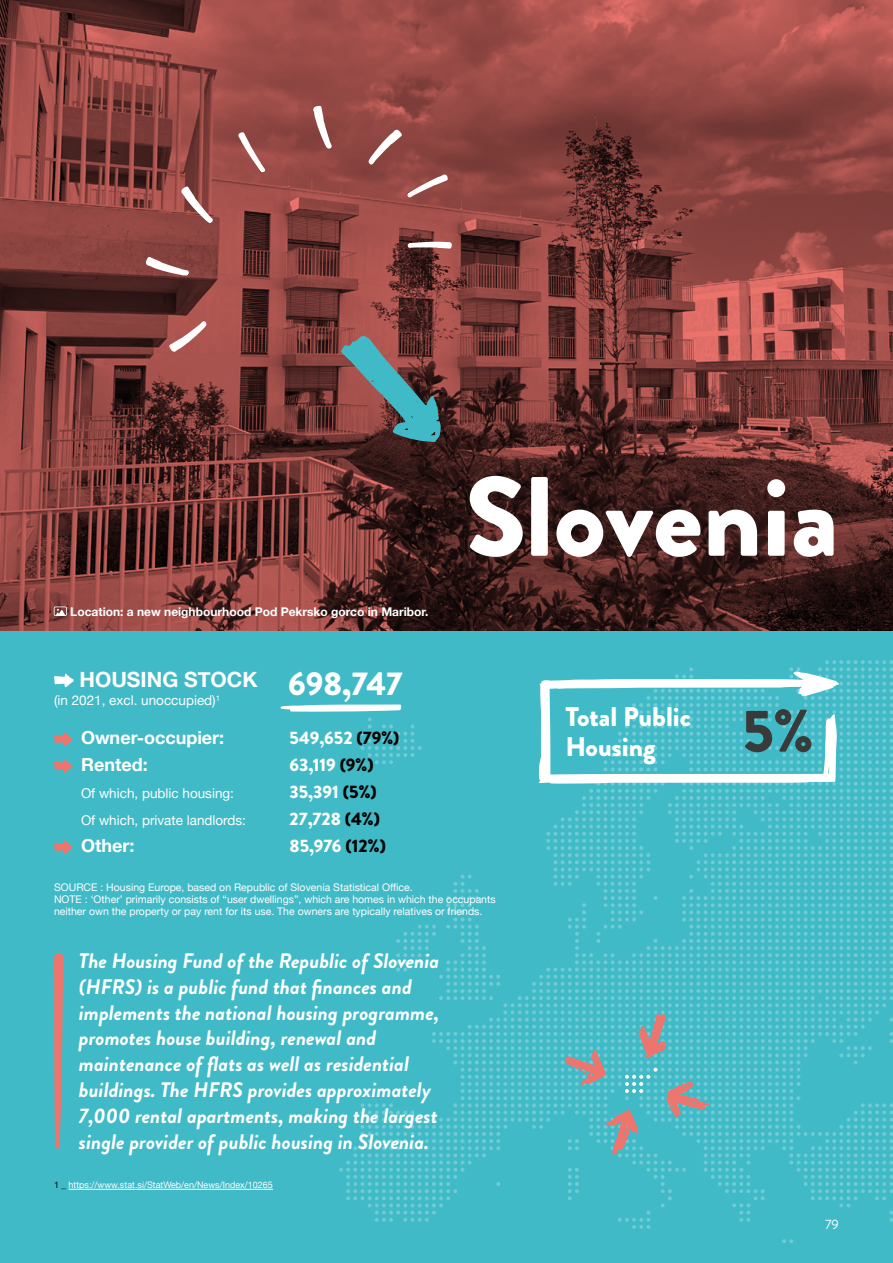
<style>
.page{position:relative;width:893px;height:1263px;background:#fff}
.page>*{position:absolute;margin:0;border:0;box-sizing:border-box;transform-origin:0 0}
.t1{font:900 112.5px "Brandon Grotesque";color:#fff}
.t2{font:900 60px "Brandon Grotesque";color:#393b3a}
.t3{font:900 33px "Brandon Grotesque";color:#fff}
.t4{font:900 27px/29.4px "Brandon Grotesque";color:#fff}
.t5{font:italic 700 21px/25.8px "Brandon Grotesque";color:#fff}
.t6{font:700 21px "Helvetica Neue";color:#fff}
.t7{font:900 18px "Brandon Grotesque";color:#fff}
.t8{font:700 18px "Helvetica Neue";color:#fff}
.t9{font:13.5px "Helvetica Neue";color:#fff}
.t10{font:13.5px "Brandon Grotesque";color:#fff}
.t11{font:700 12px "Helvetica Neue";color:#fff}
.t12{font:10.5px/12px "Helvetica Neue";color:#fff}
.t13{font:9px "Helvetica Neue";color:#fff}
.s1{color:#000}
</style>
<div class="page">
<div style="left:0;top:631px;width:893px;height:632px;background:#41bac7"></div>
<img style="left:0;top:0;width:893px;height:631px">
<svg style="left:782px;top:1239px;width:11px;height:4px"></svg>
<svg style="left:341px;top:336px;width:100px;height:106px"></svg>
<svg style="left:54px;top:673px;width:20px;height:14px"></svg>
<svg style="left:54px;top:732px;width:18px;height:14px"></svg>
<svg style="left:54px;top:759px;width:18px;height:14px"></svg>
<svg style="left:54px;top:840px;width:18px;height:14px"></svg>
<svg style="left:280px;top:660px;width:613px;height:569px"></svg>
<svg style="left:54px;top:953px;width:10px;height:196px"></svg>
<hr style="left:69px;top:1189px;width:204px;height:1px;background:#fff">
<svg style="left:179px;top:184px;width:41px;height:42px"></svg>
<svg style="left:144px;top:236px;width:52px;height:56px"></svg>
<svg style="left:167px;top:312px;width:42px;height:48px"></svg>
<svg style="left:311px;top:52px;width:26px;height:103px"></svg>
<svg style="left:236px;top:125px;width:37px;height:53px"></svg>
<svg style="left:366px;top:127px;width:84px;height:75px"></svg>
<svg style="left:400px;top:240px;width:54px;height:11px"></svg>
<svg style="left:54px;top:606px;width:13px;height:10px"></svg>
<p class="t11" style="left:70px;top:602px;width:360px">Location: a new neighbourhood Pod Pekrsko gorco in Maribor.</p>
<h1 class="t1" style="left:465px;top:437px;width:375px">Slovenia</h1>
<p class="t6" style="left:80px;top:663px;width:180px">HOUSING STOCK</p>
<p class="t9" style="left:54px;top:691px;width:168px">(in 2021, excl. unoccupied)<sup>1</sup></p>
<h3 class="t3" style="left:288px;top:660px;width:116px">698,747</h3>
<p class="t8" style="left:81px;top:723px;width:145px">Owner-occupier:</p>
<p class="t7" style="left:290px;top:725px;width:111px">549,652 <span class="s1">(79%)</span></p>
<p class="t8" style="left:81px;top:750px;width:68px">Rented:</p>
<p class="t7" style="left:289px;top:752px;width:86px">63,119 <span class="s1">(9%)</span></p>
<p class="t9" style="left:81px;top:783px;width:155px">Of which, public housing:</p>
<p class="t7" style="left:290px;top:779px;width:89px">35,391 <span class="s1">(5%)</span></p>
<p class="t9" style="left:81px;top:810px;width:167px">Of which, private landlords:</p>
<p class="t7" style="left:290px;top:806px;width:92px">27,728 <span class="s1">(4%)</span></p>
<p class="t8" style="left:81px;top:831px;width:55px">Other:</p>
<p class="t7" style="left:289px;top:833px;width:98px">85,976 <span class="s1">(12%)</span></p>
<p class="t12" style="left:54px;top:882px;width:443px">SOURCE : Housing Europe, based on Republic of Slovenia Statistical Office.<br>NOTE : ‘Other’ primarily consists of “user dwellings”, which are homes in which the occupants neither own the property or pay rent for its use. The owners are typically relatives or friends.</p>
<p class="t5" style="left:79px;top:948px;width:362px">The Housing Fund of the Republic of Slovenia (HFRS) is a public fund that finances and implements the national housing programme, promotes house building, renewal and maintenance of flats as well as residential buildings. The HFRS provides approximately 7,000 rental apartments, making the largest single provider of public housing in Slovenia.</p>
<p class="t13" style="left:54px;top:1179px;width:220px"><span class="s1">1 _</span> https://www.stat.si/StatWeb/en/News/Index/10265</p>
<p class="t4" style="left:565px;top:703px;width:127px">Total Public<br>Housing</p>
<h2 class="t2" style="left:742px;top:688px;width:73px">5%</h2>
<p class="t10" style="left:825px;top:1215px;width:15px">79</p>
</div>
